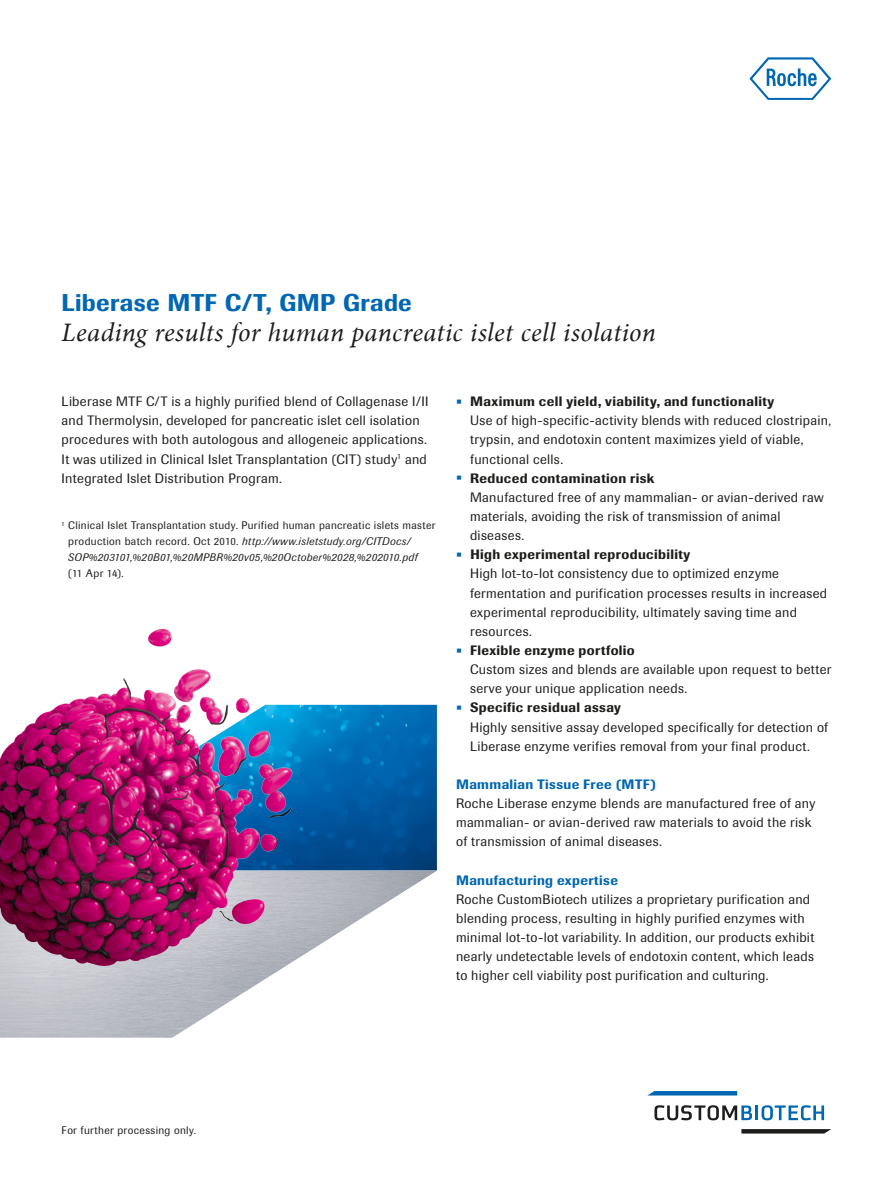
<style>
.page{position:relative;width:893px;height:1191px;background:#fff}
.page>*{position:absolute;margin:0;border:0;box-sizing:border-box;transform-origin:0 0}
.t1{font:italic 26.4px "Minion";letter-spacing:.01em;color:#1d1d1b}
.t2{font:500 24px "Imago";letter-spacing:.015em;color:#0067b2}
.t3{font:13.5px/19.2px "Imago";letter-spacing:.02em;color:#1d1d1b}
.t4{font:500 13.5px "Imago";letter-spacing:.03em;color:#0067b2}
.t5{font:10.8px/15.9px "Imago";letter-spacing:.03em;color:#1d1d1b}
.s1{font-style:italic}
.s2{font-size:18px;color:#0067b2}
.s3{font-weight:500}
</style>
<div class="page">
<hr style="left:755px;top:1105px;width:3px;height:15px;background:#0067b2">
<svg style="left:762px;top:1105px;width:62px;height:15px"></svg>
<svg style="left:654px;top:1105px;width:98px;height:15px"></svg>
<svg style="left:648px;top:1091px;width:89px;height:4px"></svg>
<svg style="left:741px;top:1129px;width:90px;height:4px"></svg>
<svg style="left:749px;top:57px;width:82px;height:43px"></svg>
<img style="left:321px;top:705px;width:116px;height:165px">
<img style="left:0;top:870px;width:437px;height:167px">
<img style="left:0;top:628px;width:321px;height:342px">
<h2 class="t2" style="left:62px;top:286px;width:352px">Liberase MTF C/T, GMP Grade</h2>
<h1 class="t1" style="left:62px;top:314px;width:596px">Leading results for human pancreatic islet cell isolation</h1>
<p class="t3" style="left:62px;top:392px;width:368px">Liberase MTF C/T is a highly purified blend of Collagenase I/II and Thermolysin, developed for pancreatic islet cell isolation procedures with both autologous and allogeneic applications.<br>It was utilized in Clinical Islet Transplantation (CIT) study<sup>1</sup> and Integrated Islet Distribution Program.</p>
<p class="t5" style="left:68px;top:517px;width:369px;text-indent:-7px"><sup>1</sup> Clinical Islet Transplantation study. Purified human pancreatic islets master production batch record. Oct 2010. <span class="s1">http://www.isletstudy.org/CITDocs/<br>SOP%203101,%20B01,%20MPBR%20v05,%20October%2028,%202010.pdf</span></p>
<p class="t5" style="left:68px;top:565px;width:57px">(11 Apr 14).</p>
<p class="t3" style="left:470px;top:392px;width:363px;text-indent:-14px"><span class="s2">•</span> <span class="s3">Maximum cell yield, viability, and functionality<br></span>Use of high-specific-activity blends with reduced clostripain, trypsin, and endotoxin content maximizes yield of viable, functional cells.</p>
<p class="t3" style="left:470px;top:468px;width:355px;text-indent:-14px"><span class="s2">•</span> <span class="s3">Reduced contamination risk<br></span>Manufactured free of any mammalian- or avian-derived raw materials, avoiding the risk of transmission of animal diseases.</p>
<p class="t3" style="left:470px;top:545px;width:359px;text-indent:-14px"><span class="s2">•</span> <span class="s3">High experimental reproducibility<br></span>High lot-to-lot consistency due to optimized enzyme fermentation and purification processes results in increased experimental reproducibility, ultimately saving time and resources.</p>
<p class="t3" style="left:470px;top:640px;width:363px;text-indent:-14px"><span class="s2">•</span> <span class="s3">Flexible enzyme portfolio<br></span>Custom sizes and blends are available upon request to better serve your unique application needs.</p>
<p class="t3" style="left:470px;top:698px;width:360px;text-indent:-14px"><span class="s2">•</span> <span class="s3">Specific residual assay<br></span>Highly sensitive assay developed specifically for detection of<br>Liberase enzyme verifies removal from your final product.</p>
<p class="t4" style="left:456px;top:775px;width:202px">Mammalian Tissue Free (MTF)</p>
<p class="t3" style="left:456px;top:793px;width:361px">Roche Liberase enzyme blends are manufactured free of any mammalian- or avian-derived raw materials to avoid the risk of transmission of animal diseases.</p>
<p class="t4" style="left:456px;top:871px;width:163px">Manufacturing expertise</p>
<p class="t3" style="left:456px;top:889px;width:360px">Roche CustomBiotech utilizes a proprietary purification and blending process, resulting in highly purified enzymes with minimal lot-to-lot variability. In addition, our products exhibit nearly undetectable levels of endotoxin content, which leads to higher cell viability post purification and culturing.</p>
<p class="t5" style="left:62px;top:1121px;width:136px">For further processing only.</p>
</div>
